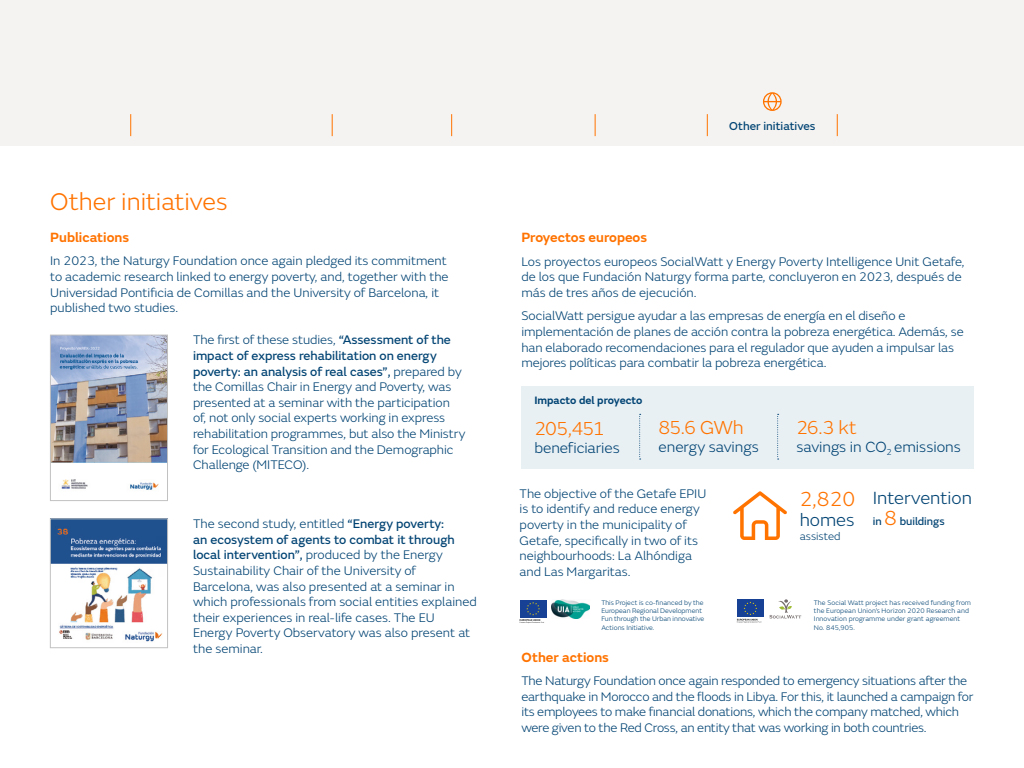
<style>
.page{position:relative;width:1024px;height:768px;background:#fff}
.page>*{position:absolute;margin:0;border:0;box-sizing:border-box;transform-origin:0 0}
.t1{font:300 25.2px "FS Emeric";color:#ff7300}
.t2{font:300 21.2px "FS Emeric";color:#ff7300}
.t3{font:300 19.6px "FS Emeric";letter-spacing:-.045em;color:#ff7300}
.t4{font:300 18.4px "FS Emeric";color:#004373}
.t5{font:300 15.4px "FS Emeric";color:#004373}
.t6{font:600 14px "FS Emeric";color:#ff7300}
.t7{font:300 13px/15.6px "FS Emeric";letter-spacing:-.005em;color:#004373}
.t8{font:13px/15.6px "FS Emeric Core";color:#004373}
.t9{font:12px "FS Emeric Core";color:#004373}
.t10{font:11.3px "FS Emeric Core";letter-spacing:-.005em;color:#004373}
.t11{font:300 11.3px "FS Emeric";letter-spacing:-.005em;color:#004373}
.t12{font:600 11.2px "FS Emeric";color:#004373}
.t13{font:300 7px/8.4px "FS Emeric";color:#004373}
.s1{font-family:"FS Emeric Core";font-weight:400}
.s2{font-family:"FS Emeric";font-weight:300}
.s3{font-family:"FS Emeric";font-weight:300;font-size:21.2px;color:#ff7300}
</style>
<div class="page">
<div style="left:0;top:0;width:1024px;height:145px;background:#f5f3f1"></div>
<svg style="left:769px;top:599px;width:32px;height:20px"></svg>
<div style="left:737px;top:599px;width:27px;height:18px;background:#164194"></div>
<svg style="left:737px;top:602px;width:24px;height:21px"></svg>
<div style="left:520px;top:600px;width:27px;height:18px;background:#164194"></div>
<svg style="left:520px;top:602px;width:24px;height:21px"></svg>
<img style="left:552px;top:600px;width:37px;height:18px">
<img style="left:52px;top:337px;width:114px;height:153px">
<div style="left:50px;top:335px;width:118px;height:166px;border:1px solid #c1c1c1"></div>
<img style="left:52px;top:521px;width:114px;height:121px">
<div style="left:50px;top:519px;width:118px;height:129px;border:1px solid #c1c1c1"></div>
<svg style="left:130px;top:114px;width:1px;height:22px"></svg>
<svg style="left:332px;top:114px;width:1px;height:22px"></svg>
<svg style="left:451px;top:114px;width:1px;height:22px"></svg>
<svg style="left:595px;top:114px;width:1px;height:22px"></svg>
<svg style="left:707px;top:114px;width:1px;height:22px"></svg>
<svg style="left:837px;top:114px;width:1px;height:22px"></svg>
<svg style="left:763px;top:92px;width:19px;height:19px"></svg>
<div style="left:521px;top:386px;width:453px;height:82px;background:#e9f0f4"></div>
<svg style="left:639px;top:414px;width:2px;height:46px"></svg>
<svg style="left:777px;top:414px;width:2px;height:46px"></svg>
<svg style="left:733px;top:491px;width:54px;height:49px"></svg>
<h1 class="t1" style="left:50px;top:185px;width:179px">Other initiatives</h1>
<p class="t6" style="left:50px;top:226px;width:80px">Publications</p>
<p class="t7" style="left:50px;top:253px;width:400px">In 2023, the Naturgy Foundation once again pledged its commitment to academic research linked to energy poverty, and, together with the Universidad Pontificia de Comillas and the University of Barcelona, it published two studies.</p>
<p class="t7" style="left:193px;top:332px;width:259px">The first of these studies, <span class="s1">“Assessment of the</span></p>
<p class="t8" style="left:193px;top:347px;width:270px">impact of express rehabilitation on energy poverty: an analysis of real cases”, <span class="s2">prepared by</span></p>
<p class="t7" style="left:193px;top:378px;width:274px">the Comillas Chair in Energy and Poverty, was presented at a seminar with the participation of, not only social experts working in express rehabilitation programmes, but also the Ministry for Ecological Transition and the Demographic Challenge (MITECO).</p>
<p class="t7" style="left:193px;top:515px;width:253px">The second study, entitled <span class="s1">“Energy poverty:</span></p>
<p class="t8" style="left:193px;top:531px;width:263px">an ecosystem of agents to combat it through local intervention”, <span class="s2">produced by the Energy</span></p>
<p class="t7" style="left:193px;top:562px;width:286px">Sustainability Chair of the University of Barcelona, was also presented at a seminar in which professionals from social entities explained their experiences in real-life cases. The EU Energy Poverty Observatory was also present at the seminar.</p>
<p class="t9" style="left:729px;top:117px;width:88px">Other initiatives</p>
<p class="t6" style="left:521px;top:227px;width:127px">Proyectos europeos</p>
<p class="t7" style="left:521px;top:253px;width:445px">Los proyectos europeos SocialWatt y Energy Poverty Intelligence Unit Getafe, de los que Fundación Naturgy forma parte, concluyeron en 2023, después de más de tres años de ejecución.</p>
<p class="t7" style="left:521px;top:308px;width:444px">SocialWatt persigue ayudar a las empresas de energía en el diseño e implementación de planes de acción contra la pobreza energética. Además, se han elaborado recomendaciones para el regulador que ayuden a impulsar las mejores políticas para combatir la pobreza energética.</p>
<p class="t12" style="left:534px;top:391px;width:110px">Impacto del proyecto</p>
<h3 class="t3" style="left:534px;top:415px;width:72px">205,451</h3>
<p class="t5" style="left:534px;top:438px;width:87px">beneficiaries</p>
<h3 class="t3" style="left:658px;top:414px;width:87px">85.6 GWh</h3>
<p class="t5" style="left:658px;top:437px;width:102px">energy savings</p>
<p class="t7" style="left:520px;top:485px;width:188px">The objective of the Getafe EPIU is to identify and reduce energy poverty in the municipality of<br>Getafe, specifically in two of its neighbourhoods: La Alhóndiga and Las Margaritas.</p>
<p class="t13" style="left:601px;top:598px;width:105px">This Project is co-financed by the<br>European Regional Development<br>Fun through the Urban innovative<br>Actions Initiative.</p>
<h3 class="t3" style="left:796px;top:414px;width:62px">26.3 kt</h3>
<p class="t5" style="left:796px;top:437px;width:166px">savings in CO<sub>2</sub> emissions</p>
<h2 class="t2" style="left:800px;top:485px;width:57px">2,820</h2>
<h3 class="t4" style="left:800px;top:507px;width:56px">homes</h3>
<p class="t11" style="left:800px;top:529px;width:42px">assisted</p>
<h3 class="t4" style="left:873px;top:485px;width:101px">Intervention</h3>
<p class="t10" style="left:873px;top:513px;width:73px">in <span class="s3">8</span> buildings</p>
<p class="t13" style="left:814px;top:598px;width:159px">The Social Watt project has received funding from the European Union’s Horizon 2020 Research and Innovation programme under grant agreement No. 845,905.</p>
<p class="t6" style="left:521px;top:646px;width:89px">Other actions</p>
<p class="t7" style="left:521px;top:672px;width:453px">The Naturgy Foundation once again responded to emergency situations after the earthquake in Morocco and the floods in Libya. For this, it launched a campaign for its employees to make financial donations, which the company matched, which were given to the Red Cross, an entity that was working in both countries.</p>
</div>
